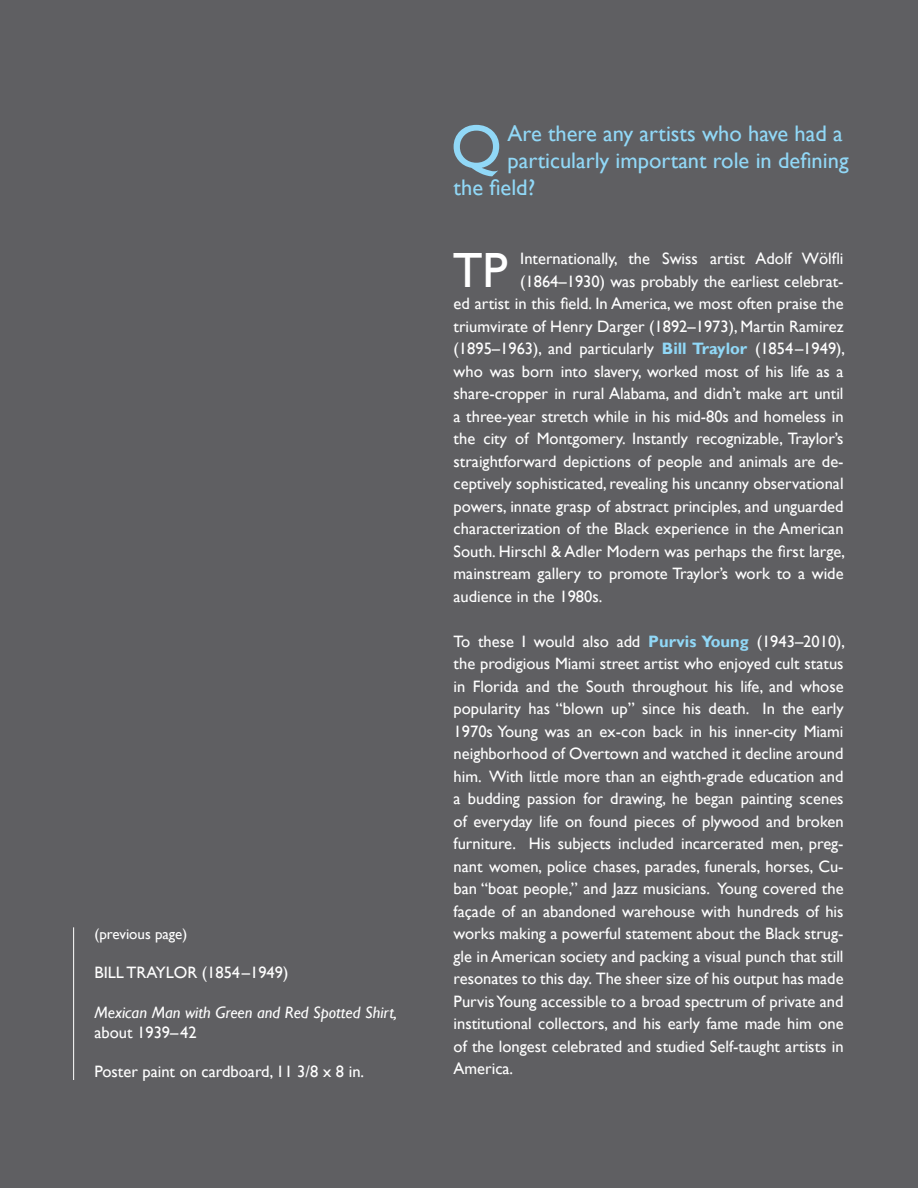
<style>
.page{position:relative;width:918px;height:1188px;background:#5f5f62}
.page>*{position:absolute;margin:0;border:0;box-sizing:border-box;transform-origin:0 0}
.t1{font:62.1px "Gill Sans";color:#91d8f7}
.Paragraph_Style_1_Dr{font:49.5px "Gill Sans";color:#fff}
.t2{font:22.5px "Gill Sans";color:#91d8f7}
.Paragraph_Style_1_Dr-2{font:16.5px/22.5px "Gill Sans";color:#fff;text-align:justify}
.t3{font:italic 16.5px/19.8px "Gill Sans";color:#fff}
.t4{font:15px "Gill Sans";color:#fff}
.s1{font-style:normal}
.s2{font-weight:700;color:#91d8f7}
</style>
<div class="page">
<hr style="left:73px;top:927px;width:1px;height:153px;background:#fff">
<p class="t4" style="left:94px;top:925px;width:94px">(previous page)</p>
<p class="Paragraph_Style_1_Dr-2" style="left:94px;top:962px;width:195px">BILL TRAYLOR (1854–1949)</p>
<p class="t3" style="left:94px;top:1003px;width:304px">Mexican Man with Green and Red Spotted Shirt, <span class="s1">about 1939–42</span></p>
<p class="Paragraph_Style_1_Dr-2" style="left:94px;top:1061px;width:271px">Poster paint on cardboard, 11 3/8 x 8 in.</p>
<p class="t1" style="left:451px;top:111px;width:53px">Q</p>
<p class="t2" style="left:508px;top:120px;width:337px">Are there any artists who have had a</p>
<p class="t2" style="left:508px;top:147px;width:343px">particularly important role in defining</p>
<p class="t2" style="left:454px;top:174px;width:83px">the field?</p>
<p class="Paragraph_Style_1_Dr" style="left:453px;top:241px;width:57px">TP</p>
<p class="Paragraph_Style_1_Dr-2" style="left:520px;top:248px;width:325px">Internationally, the Swiss artist Adolf Wölfli</p>
<p class="Paragraph_Style_1_Dr-2" style="left:520px;top:270px;width:325px">(1864–1930) was probably the earliest celebrat-</p>
<p class="Paragraph_Style_1_Dr-2" style="left:454px;top:293px;width:392px">ed artist in this field. In America, we most often praise the</p>
<p class="Paragraph_Style_1_Dr-2" style="left:454px;top:315px;width:392px">triumvirate of Henry Darger (1892–1973), Martin Ramirez</p>
<p class="Paragraph_Style_1_Dr-2" style="left:454px;top:338px;width:393px">(1895–1963), and particularly <span class="s2">Bill Traylor</span> (1854–1949),</p>
<p class="Paragraph_Style_1_Dr-2" style="left:454px;top:360px;width:392px">who was born into slavery, worked most of his life as a</p>
<p class="Paragraph_Style_1_Dr-2" style="left:454px;top:383px;width:392px">share-cropper in rural Alabama, and didn’t make art until</p>
<p class="Paragraph_Style_1_Dr-2" style="left:454px;top:405px;width:392px">a three-year stretch while in his mid-80s and homeless in</p>
<p class="Paragraph_Style_1_Dr-2" style="left:454px;top:428px;width:392px">the city of Montgomery. Instantly recognizable, Traylor’s</p>
<p class="Paragraph_Style_1_Dr-2" style="left:454px;top:450px;width:392px">straightforward depictions of people and animals are de-</p>
<p class="Paragraph_Style_1_Dr-2" style="left:454px;top:473px;width:392px">ceptively sophisticated, revealing his uncanny observational</p>
<p class="Paragraph_Style_1_Dr-2" style="left:454px;top:495px;width:392px">powers, innate grasp of abstract principles, and unguarded</p>
<p class="Paragraph_Style_1_Dr-2" style="left:454px;top:518px;width:392px">characterization of the Black experience in the American</p>
<p class="Paragraph_Style_1_Dr-2" style="left:454px;top:540px;width:393px">South. Hirschl &amp; Adler Modern was perhaps the first large,</p>
<p class="Paragraph_Style_1_Dr-2" style="left:454px;top:563px;width:392px">mainstream gallery to promote Traylor’s work to a wide</p>
<p class="Paragraph_Style_1_Dr-2" style="left:454px;top:585px;width:150px">audience in the 1980s.</p>
<p class="Paragraph_Style_1_Dr-2" style="left:454px;top:630px;width:393px">To these I would also add <span class="s2">Purvis Young</span> (1943–2010), the prodigious Miami street artist who enjoyed cult status in Florida and the South throughout his life, and whose popularity has “blown up” since his death. In the early 1970s Young was an ex-con back in his inner-city Miami neighborhood of Overtown and watched it decline around him. With little more than an eighth-grade education and a budding passion for drawing, he began painting scenes of everyday life on found pieces of plywood and broken furniture. His subjects included incarcerated men, preg&shy;nant women, police chases, parades, funerals, horses, Cu&shy;ban “boat people,” and Jazz musicians. Young covered the façade of an abandoned warehouse with hundreds of his works making a powerful statement about the Black strug&shy;gle in American society and packing a visual punch that still resonates to this day. The sheer size of his output has made Purvis Young accessible to a broad spectrum of private and institutional collectors, and his early fame made him one of the longest celebrated and studied Self-taught artists in America.</p>
</div>
